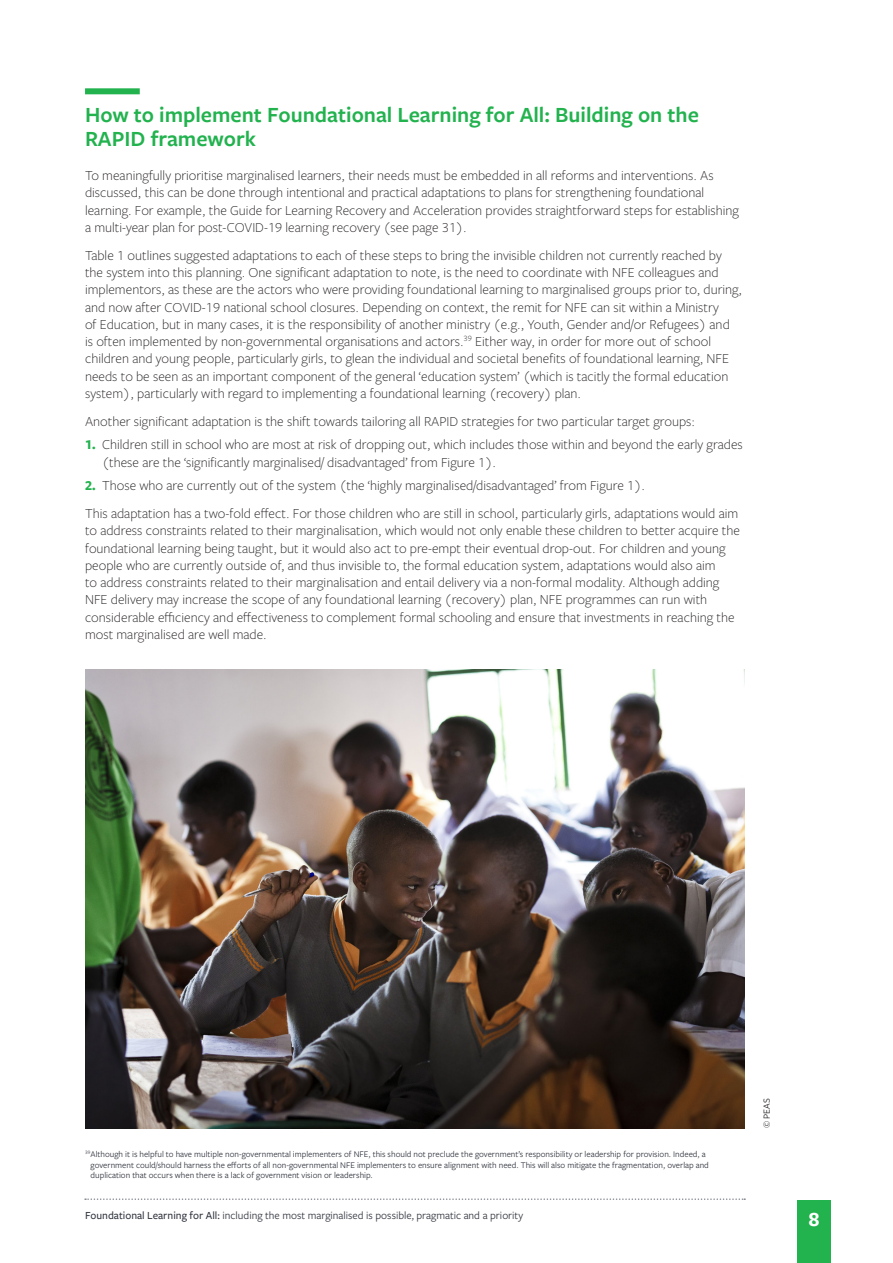
<style>
.page{position:relative;width:893px;height:1263px;background:#fff}
.page>*{position:absolute;margin:0;border:0;box-sizing:border-box;transform-origin:0 0}
.t1{font:600 22.5px/24px "Freight Sans Pro";color:#22b24e}
.t2{font:700 21px "Freight Sans Pro";color:#fff}
.BODY{font:300 14.25px/17.2px "Freight Sans Pro";color:#231f20}
.BODY_first_para{font:300 14.25px/17.2px "Freight Sans Pro";color:#231f20}
.BODY_bullet_or_numbe{font:300 14.25px/17.2px "Freight Sans Pro";color:#231f20}
.t3{font:11.25px "Freight Sans Pro";color:#30343e}
.Credit{font:9.75px "Freight Sans Pro";color:#231f20}
.Footnotes{font:9px/10.5px "Freight Sans Pro";color:#30343e}
.s1{font-weight:700;color:#22b24e}
.s2{font-weight:500}
</style>
<div class="page">
<div style="left:797px;top:1200px;width:34px;height:63px;background:#22b24e"></div>
<svg style="left:85px;top:1198px;width:660px;height:2px"></svg>
<div style="left:85px;top:88px;width:55px;height:6px;background:#22b24e"></div>
<img style="left:85px;top:670px;width:660px;height:458px">
<p class="t1" style="left:85px;top:102px;width:615px">How to implement Foundational Learning for All: Building on the<br>RAPID framework</p>
<p class="BODY_first_para" style="left:85px;top:166px;width:656px">To meaningfully prioritise marginalised learners, their needs must be embedded in all reforms and interventions. As discussed, this can be done through intentional and practical adaptations to plans for strengthening foundational learning. For example, the Guide for Learning Recovery and Acceleration provides straightforward steps for establishing a multi-year plan for post-COVID-19 learning recovery (see page 31).</p>
<p class="BODY" style="left:85px;top:246px;width:658px">Table 1 outlines suggested adaptations to each of these steps to bring the invisible children not currently reached by the system into this planning. One significant adaptation to note, is the need to coordinate with NFE colleagues and implementors, as these are the actors who were providing foundational learning to marginalised groups prior to, during, and now after COVID-19 national school closures. Depending on context, the remit for NFE can sit within a Ministry<br>of Education, but in many cases, it is the responsibility of another ministry (e.g., Youth, Gender and/or Refugees) and<br>is often implemented by non-governmental organisations and actors.<sup>39</sup> Either way, in order for more out of school children and young people, particularly girls, to glean the individual and societal benefits of foundational learning, NFE needs to be seen as an important component of the general ‘education system’ (which is tacitly the formal education system), particularly with regard to implementing a foundational learning (recovery) plan.</p>
<p class="BODY" style="left:85px;top:412px;width:612px">Another significant adaptation is the shift towards tailoring all RAPID strategies for two particular target groups:</p>
<p class="BODY_bullet_or_numbe" style="left:102px;top:436px;width:642px;text-indent:-17px"><span class="s1">1.</span> Children still in school who are most at risk of dropping out, which includes those within and beyond the early grades (these are the ‘significantly marginalised/ disadvantaged’ from Figure 1).</p>
<p class="BODY_bullet_or_numbe" style="left:85px;top:476px;width:562px"><span class="s1">2.</span> Those who are currently out of the system (the ‘highly marginalised/disadvantaged’ from Figure 1).</p>
<p class="BODY" style="left:85px;top:504px;width:656px">This adaptation has a two-fold effect. For those children who are still in school, particularly girls, adaptations would aim to address constraints related to their marginalisation, which would not only enable these children to better acquire the foundational learning being taught, but it would also act to pre-empt their eventual drop-out. For children and young people who are currently outside of, and thus invisible to, the formal education system, adaptations would also aim<br>to address constraints related to their marginalisation and entail delivery via a non-formal modality. Although adding NFE delivery may increase the scope of any foundational learning (recovery) plan, NFE programmes can run with considerable efficiency and effectiveness to complement formal schooling and ensure that investments in reaching the most marginalised are well made.</p>
<p class="Footnotes" style="left:91px;top:1148px;width:620px;text-indent:-6px"><sup>39</sup>Although it is helpful to have multiple non-governmental implementers of NFE, this should not preclude the government’s responsibility or leadership for provision. Indeed, a government could/should harness the efforts of all non-governmental NFE implementers to ensure alignment with need. This will also mitigate the fragmentation, overlap and duplication that occurs when there is a lack of government vision or leadership.</p>
<p class="Credit" style="left:760px;top:1128px;width:31px;rotate:-90deg">© PEAS</p>
<p class="t3" style="left:85px;top:1208px;width:440px"><span class="s2">Foundational Learning for All:</span> including the most marginalised is possible, pragmatic and a priority</p>
<h2 class="t2" style="left:809px;top:1204px;width:12px">8</h2>
</div>
